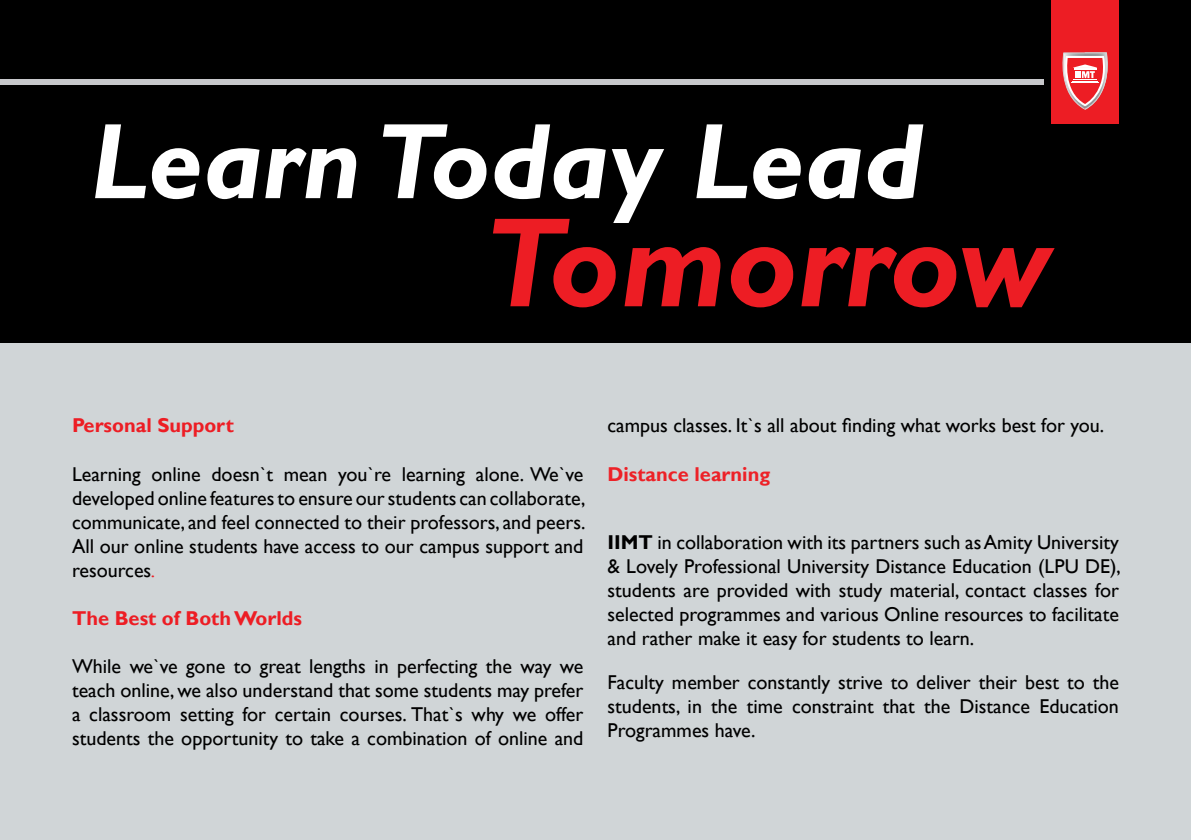
<style>
.page{position:relative;width:1191px;height:840px;background:#fff}
.page>*{position:absolute;margin:0;border:0;box-sizing:border-box;transform-origin:0 0}
.t1{font:italic 700 128px "Gill Sans";color:#ed1d24}
.t2{font:italic 700 108px "Gill Sans";color:#fff}
.t3{font:20px/24px "Gill Sans";color:#000;text-align:justify}
.t4{font:700 20px "Gill Sans";color:#ed1d24}
.t5{font:700 20px "Gill Sans";color:#ed2127}
.s1{font-style:italic;color:#ed1d24}
.s2{font-weight:700}
</style>
<div class="page">
<div style="left:0;top:0;width:1191px;height:839px;background:#d0d5d7"></div>
<div style="left:0;top:0;width:1191px;height:342px;background:#000"></div>
<div style="left:0;top:79px;width:1043px;height:6px;background:#c7c8cb"></div>
<div style="left:1051px;top:0;width:68px;height:123px;background:#ed1d24"></div>
<svg style="left:1062px;top:52px;width:46px;height:58px"></svg>
<h2 class="t2" style="left:91px;top:99px;width:833px">Learn Today Lead</h2>
<h1 class="t1" style="left:484px;top:189px;width:568px">Tomorrow</h1>
<p class="t4" style="left:72px;top:413px;width:163px">Personal Support</p>
<p class="t3" style="left:72px;top:462px;width:515px">Learning online doesn`t mean you`re learning alone. We`ve developed online features to ensure our students can collaborate, communicate, and feel connected to their professors, and peers.<br>All our online students have access to our campus support and resources<span class="s1">.</span></p>
<p class="t4" style="left:72px;top:605px;width:232px">The Best of Both Worlds</p>
<p class="t3" style="left:72px;top:654px;width:513px">While we`ve gone to great lengths in perfecting the way we teach online, we also understand that some students may prefer a classroom setting for certain courses. That`s why we offer students the opportunity to take a combination of online and</p>
<p class="t3" style="left:607px;top:414px;width:498px">campus classes. It`s all about finding what works best for you.</p>
<p class="t5" style="left:607px;top:461px;width:164px">Distance learning</p>
<p class="t3" style="left:607px;top:530px;width:515px"><span class="s2">IIMT</span> in collaboration with its partners such as Amity University &amp; Lovely Professional University Distance Education (LPU DE), students are provided with study material, contact classes for selected programmes and various Online resources to facilitate and rather make it easy for students to learn.</p>
<p class="t3" style="left:607px;top:670px;width:513px">Faculty member constantly strive to deliver their best to the students, in the time constraint that the Distance Education Programmes have.</p>
</div>
